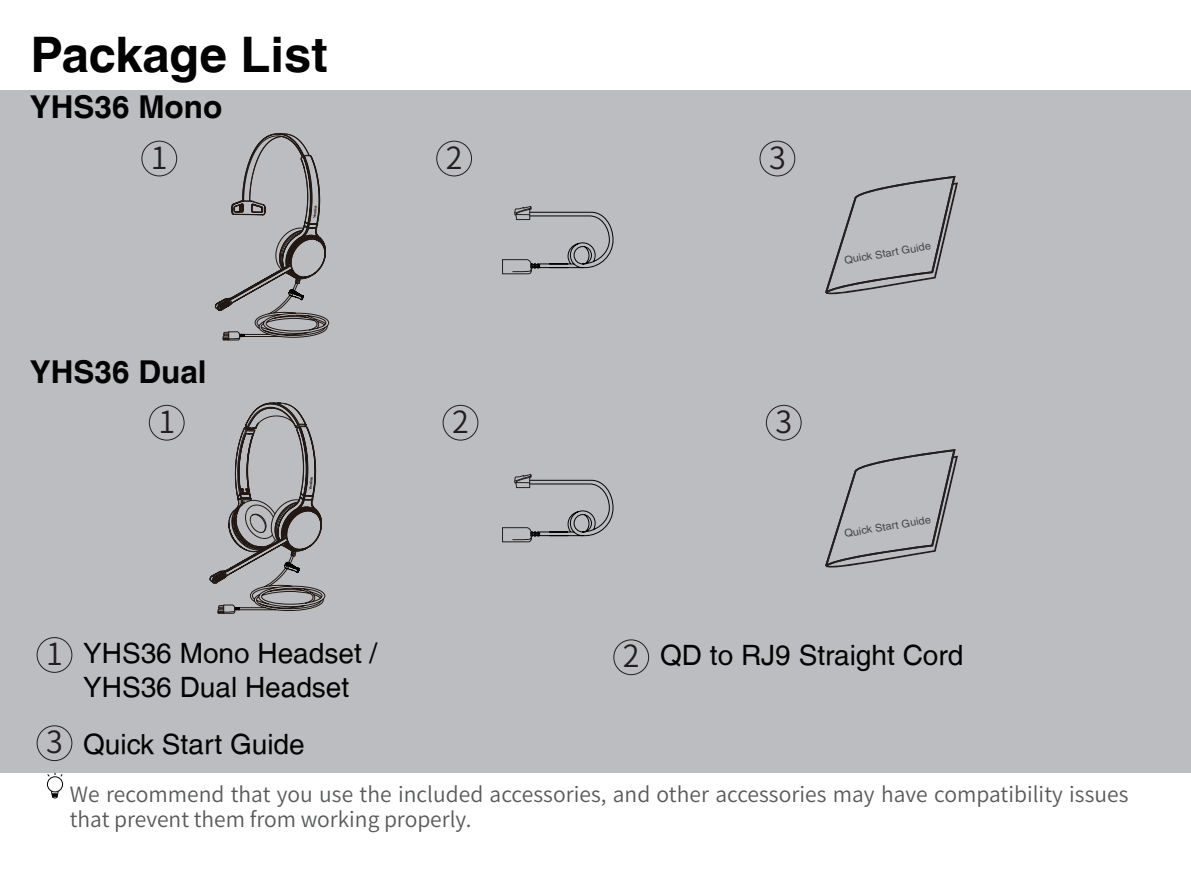
<style>
.page{position:relative;width:1191px;height:893px;background:#fff}
.page>*{position:absolute;margin:0;border:0;box-sizing:border-box;transform-origin:0 0}
.大标题{font:700 49px "Helvetica LT";color:#030303}
.大标题-2{font:700 31.5px "Helvetica LT";color:#030303}
.基本段落{font:30.45px "Source Han Sans CN";color:#231f20}
.大标题-3{font:28px "Helvetica LT";color:#030303}
.Note{font:21px/25.2px "Source Han Sans CN";color:#595a5b}
.t1{font:10.5px "Helvetica LT";color:#444545;scale:1.05 1}
</style>
<div class="page">
<div style="left:0;top:91px;width:1190px;height:682px;background:#bcbdc0"></div>
<div style="left:436px;top:141px;width:36px;height:35px;border:1px solid #231f20;border-radius:50%"></div>
<div style="left:141px;top:141px;width:36px;height:35px;border:1px solid #231f20;border-radius:50%"></div>
<div style="left:149px;top:405px;width:36px;height:36px;border:1px solid #231f20;border-radius:50%"></div>
<div style="left:37px;top:637px;width:35px;height:36px;border:1px solid #231f20;border-radius:50%"></div>
<div style="left:37px;top:725px;width:35px;height:36px;border:1px solid #231f20;border-radius:50%"></div>
<div style="left:613px;top:639px;width:36px;height:36px;border:1px solid #231f20;border-radius:50%"></div>
<svg style="left:209px;top:402px;width:116px;height:212px"></svg>
<svg style="left:215px;top:133px;width:114px;height:207px"></svg>
<div style="left:759px;top:141px;width:36px;height:35px;border:1px solid #231f20;border-radius:50%"></div>
<div style="left:442px;top:405px;width:36px;height:36px;border:1px solid #231f20;border-radius:50%"></div>
<div style="left:766px;top:405px;width:35px;height:36px;border:1px solid #231f20;border-radius:50%"></div>
<svg style="left:47px;top:772px;width:16px;height:27px"></svg>
<svg style="left:502px;top:206px;width:111px;height:68px"></svg>
<svg style="left:825px;top:449px;width:133px;height:119px"></svg>
<svg style="left:825px;top:176px;width:133px;height:118px"></svg>
<svg style="left:502px;top:474px;width:111px;height:68px"></svg>
<p class="大标题" style="left:30px;top:25px;width:299px">Package List</p>
<p class="大标题-2" style="left:30px;top:87px;width:194px">YHS36 Mono</p>
<p class="基本段落" style="left:151px;top:140px;width:18px">1</p>
<p class="基本段落" style="left:446px;top:140px;width:18px">2</p>
<p class="大标题-2" style="left:30px;top:352px;width:178px">YHS36 Dual</p>
<p class="基本段落" style="left:769px;top:140px;width:18px">3</p>
<p class="基本段落" style="left:158px;top:404px;width:18px">1</p>
<p class="基本段落" style="left:452px;top:404px;width:18px">2</p>
<p class="基本段落" style="left:775px;top:404px;width:18px">3</p>
<p class="t1" style="left:843px;top:254px;width:85px;rotate:-9deg">Quick Start Guide</p>
<p class="t1" style="left:843px;top:527px;width:85px;rotate:-9deg">Quick Start Guide</p>
<p class="基本段落" style="left:46px;top:637px;width:18px">1</p>
<p class="大标题-3" style="left:83px;top:637px;width:296px">YHS36 Mono Headset /</p>
<p class="基本段落" style="left:623px;top:639px;width:18px">2</p>
<p class="大标题-3" style="left:83px;top:671px;width:268px">YHS36 Dual Headset</p>
<p class="大标题-3" style="left:660px;top:639px;width:305px">QD to RJ9 Straight Cord</p>
<p class="基本段落" style="left:46px;top:725px;width:18px">3</p>
<p class="大标题-3" style="left:83px;top:727px;width:223px">Quick Start Guide</p>
<p class="Note" style="left:70px;top:782px;width:1060px">We recommend that you use the included accessories, and other accessories may have compatibility issues that prevent them from working properly.</p>
</div>
